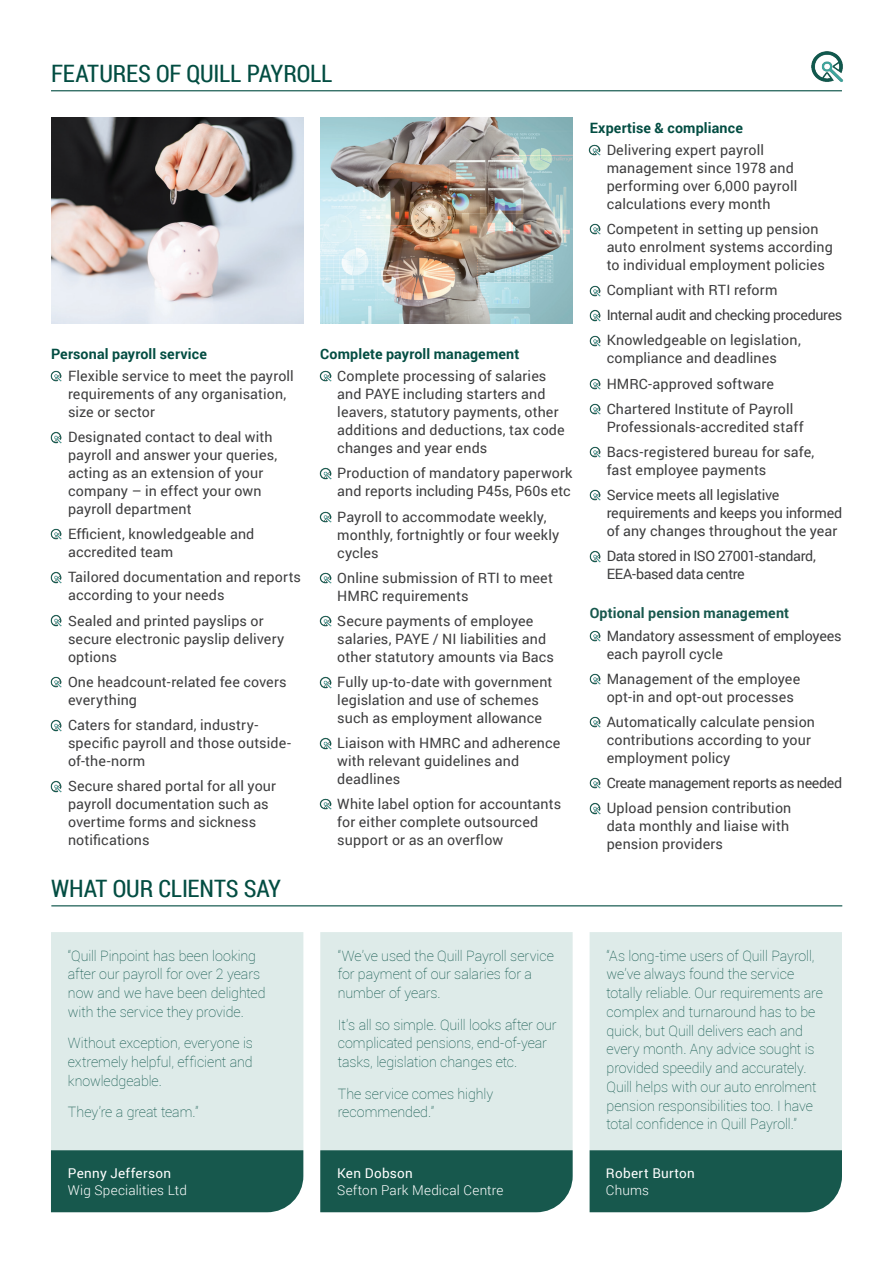
<style>
.page{position:relative;width:893px;height:1263px;background:#fff}
.page>*{position:absolute;margin:0;border:0;box-sizing:border-box;transform-origin:0 0}
.t1{font:24px "Roboto Condensed";letter-spacing:-.01em;color:#034d42}
.t2{font:14.25px/18px "Roboto";letter-spacing:.01em;color:#3e3e3f}
.t3{font:100 14.25px/18.8px "Roboto";letter-spacing:-.005em;color:#034d42}
.t4{font:700 14.25px "Roboto";letter-spacing:.01em;color:#034d42}
.t5{font:14.25px/25.2px "Roboto";letter-spacing:-.02em;color:#3e3e3f}
.t6{font:14.25px/18px "Roboto";letter-spacing:-.025em;color:#3e3e3f}
.t7{font:14.25px/18px "Roboto";letter-spacing:-.01em;color:#3e3e3f}
.t8{font:700 14.25px "Roboto";letter-spacing:.01em;color:#17584d}
.t9{font:300 13.5px "Roboto";letter-spacing:.015em;color:#fff}
.t10{font:13.5px "Roboto";letter-spacing:.025em;color:#fff}
</style>
<div class="page">
<hr style="left:51px;top:90px;width:791px;height:1px;background:#034d42">
<div style="left:51px;top:932px;width:252px;height:218px;background:#deebe9"></div>
<div style="left:51px;top:1150px;width:252px;height:62px;background:#17584d"></div>
<div style="left:320px;top:932px;width:253px;height:218px;background:#deebe9"></div>
<div style="left:590px;top:932px;width:252px;height:218px;background:#deebe9"></div>
<hr style="left:51px;top:905px;width:791px;height:1px;background:#034d42">
<div style="left:320px;top:1150px;width:253px;height:62px;background:#17584d"></div>
<div style="left:590px;top:1150px;width:252px;height:62px;background:#17584d"></div>
<img style="left:51px;top:118px;width:252px;height:205px">
<img style="left:320px;top:118px;width:253px;height:205px">
<svg style="left:50px;top:370px;width:12px;height:12px"></svg>
<svg style="left:320px;top:370px;width:11px;height:12px"></svg>
<svg style="left:320px;top:468px;width:11px;height:11px"></svg>
<svg style="left:320px;top:511px;width:11px;height:12px"></svg>
<svg style="left:320px;top:572px;width:11px;height:12px"></svg>
<svg style="left:320px;top:615px;width:11px;height:12px"></svg>
<svg style="left:320px;top:676px;width:11px;height:12px"></svg>
<svg style="left:320px;top:738px;width:11px;height:11px"></svg>
<svg style="left:320px;top:798px;width:11px;height:12px"></svg>
<svg style="left:50px;top:432px;width:12px;height:11px"></svg>
<svg style="left:50px;top:528px;width:12px;height:12px"></svg>
<svg style="left:50px;top:572px;width:12px;height:11px"></svg>
<svg style="left:50px;top:615px;width:12px;height:11px"></svg>
<svg style="left:50px;top:676px;width:12px;height:12px"></svg>
<svg style="left:50px;top:720px;width:12px;height:11px"></svg>
<svg style="left:50px;top:781px;width:12px;height:11px"></svg>
<svg style="left:589px;top:144px;width:11px;height:12px"></svg>
<svg style="left:589px;top:223px;width:11px;height:12px"></svg>
<svg style="left:589px;top:285px;width:11px;height:12px"></svg>
<svg style="left:589px;top:310px;width:11px;height:11px"></svg>
<svg style="left:589px;top:335px;width:11px;height:12px"></svg>
<svg style="left:589px;top:378px;width:11px;height:12px"></svg>
<svg style="left:589px;top:403px;width:11px;height:12px"></svg>
<svg style="left:589px;top:446px;width:11px;height:12px"></svg>
<svg style="left:589px;top:489px;width:11px;height:12px"></svg>
<svg style="left:589px;top:551px;width:11px;height:11px"></svg>
<svg style="left:589px;top:630px;width:11px;height:12px"></svg>
<svg style="left:589px;top:673px;width:11px;height:12px"></svg>
<svg style="left:589px;top:716px;width:11px;height:12px"></svg>
<svg style="left:589px;top:777px;width:11px;height:12px"></svg>
<svg style="left:589px;top:803px;width:11px;height:11px"></svg>
<img style="left:811px;top:51px;width:33px;height:31px">
<h1 class="t1" style="left:51px;top:56px;width:283px">FEATURES OF QUILL PAYROLL</h1>
<p class="t4" style="left:51px;top:344px;width:157px">Personal payroll service</p>
<p class="t2" style="left:68px;top:366px;width:227px">Flexible service to meet the payroll requirements of any organisation, size or sector</p>
<p class="t2" style="left:68px;top:427px;width:211px">Designated contact to deal with payroll and answer your queries, acting as an extension of your company – in effect your own payroll department</p>
<p class="t2" style="left:68px;top:525px;width:188px">Efficient, knowledgeable and accredited team</p>
<p class="t2" style="left:68px;top:568px;width:234px">Tailored documentation and reports according to your needs</p>
<p class="t2" style="left:68px;top:611px;width:218px">Sealed and printed payslips or secure electronic payslip delivery options</p>
<p class="t2" style="left:68px;top:672px;width:220px">One headcount-related fee covers everything</p>
<p class="t2" style="left:68px;top:715px;width:224px">Caters for standard, industry&shy;specific payroll and those outside&shy;of-the-norm</p>
<p class="t2" style="left:68px;top:776px;width:210px">Secure shared portal for all your payroll documentation such as overtime forms and sickness notifications</p>
<h1 class="t1" style="left:51px;top:872px;width:232px">WHAT OUR CLIENTS SAY</h1>
<p class="t4" style="left:320px;top:344px;width:201px">Complete payroll management</p>
<p class="t2" style="left:337px;top:367px;width:229px">Complete processing of salaries and PAYE including starters and leavers, statutory payments, other additions and deductions, tax code changes and year ends</p>
<p class="t2" style="left:337px;top:464px;width:237px">Production of mandatory paperwork and reports including P45s, P60s etc</p>
<p class="t2" style="left:337px;top:507px;width:224px">Payroll to accommodate weekly, monthly, fortnightly or four weekly cycles</p>
<p class="t2" style="left:337px;top:568px;width:217px">Online submission of RTI to meet<br>HMRC requirements</p>
<p class="t2" style="left:337px;top:611px;width:218px">Secure payments of employee salaries, PAYE / NI liabilities and other statutory amounts via Bacs</p>
<p class="t2" style="left:337px;top:672px;width:217px">Fully up-to-date with government legislation and use of schemes such as employment allowance</p>
<p class="t2" style="left:337px;top:733px;width:225px">Liaison with HMRC and adherence with relevant guidelines and deadlines</p>
<p class="t2" style="left:337px;top:795px;width:225px">White label option for accountants for either complete outsourced support or as an overflow</p>
<p class="t4" style="left:590px;top:117px;width:155px">Expertise &amp; compliance</p>
<p class="t2" style="left:607px;top:140px;width:192px">Delivering expert payroll management since 1978 and performing over 6,000 payroll calculations every month</p>
<p class="t2" style="left:607px;top:219px;width:228px">Competent in setting up pension auto enrolment systems according to individual employment policies</p>
<p class="t2" style="left:607px;top:277px;width:237px;line-height:25.2px">Compliant with RTI reform<br>Internal audit and checking procedures<br>Knowledgeable on legislation,</p>
<p class="t2" style="left:607px;top:345px;width:188px;line-height:25.2px">compliance and deadlines<br>HMRC-approved software<br>Chartered Institute of Payroll</p>
<p class="t2" style="left:607px;top:413px;width:209px;line-height:25.2px">Professionals-accredited staff<br>Bacs-registered bureau for safe,</p>
<p class="t2" style="left:607px;top:457px;width:174px;line-height:25.2px">fast employee payments<br>Service meets all legislative</p>
<p class="t2" style="left:607px;top:503px;width:237px">requirements and keeps you informed of any changes throughout the year</p>
<p class="t6" style="left:607px;top:546px;width:211px">Data stored in ISO 27001-standard,<br>EEA-based data centre</p>
<p class="t8" style="left:590px;top:603px;width:201px">Optional pension management</p>
<p class="t7" style="left:607px;top:626px;width:236px">Mandatory assessment of employees each payroll cycle</p>
<p class="t2" style="left:607px;top:669px;width:195px">Management of the employee opt-in and opt-out processes</p>
<p class="t2" style="left:607px;top:712px;width:210px">Automatically calculate pension contributions according to your employment policy</p>
<p class="t5" style="left:607px;top:770px;width:237px">Create management reports as needed<br>Upload pension contribution</p>
<p class="t2" style="left:607px;top:816px;width:184px">data monthly and liaise with pension providers</p>
<p class="t3" style="left:68px;top:946px;width:199px">“Quill Pinpoint has been looking after our payroll for over 2 years now and we have been delighted with the service they provide.</p>
<p class="t3" style="left:68px;top:1033px;width:187px;text-align:justify">Without exception, everyone is extremely helpful, efficient and knowledgeable.</p>
<p class="t3" style="left:68px;top:1102px;width:132px">They’re a great team.”</p>
<p class="t10" style="left:68px;top:1163px;width:105px">Penny Jefferson</p>
<p class="t9" style="left:68px;top:1181px;width:121px">Wig Specialities Ltd</p>
<p class="t3" style="left:338px;top:946px;width:218px">“We’ve used the Quill Payroll service for payment of our salaries for a number of years.</p>
<p class="t3" style="left:338px;top:1015px;width:220px">It’s all so simple. Quill looks after our complicated pensions, end-of-year tasks, legislation changes etc.</p>
<p class="t3" style="left:338px;top:1084px;width:157px">The service comes highly recommended.”</p>
<p class="t10" style="left:337px;top:1163px;width:77px">Ken Dobson</p>
<p class="t9" style="left:337px;top:1181px;width:168px">Sefton Park Medical Centre</p>
<p class="t3" style="left:607px;top:946px;width:218px">“As long-time users of Quill Payroll, we’ve always found the service totally reliable. Our requirements are complex and turnaround has to be quick, but Quill delivers each and every month. Any advice sought is provided speedily and accurately.<br>Quill helps with our auto enrolment pension responsibilities too. I have total confidence in Quill Payroll.”</p>
<p class="t10" style="left:606px;top:1163px;width:91px">Robert Burton</p>
<p class="t9" style="left:606px;top:1181px;width:45px">Chums</p>
</div>
